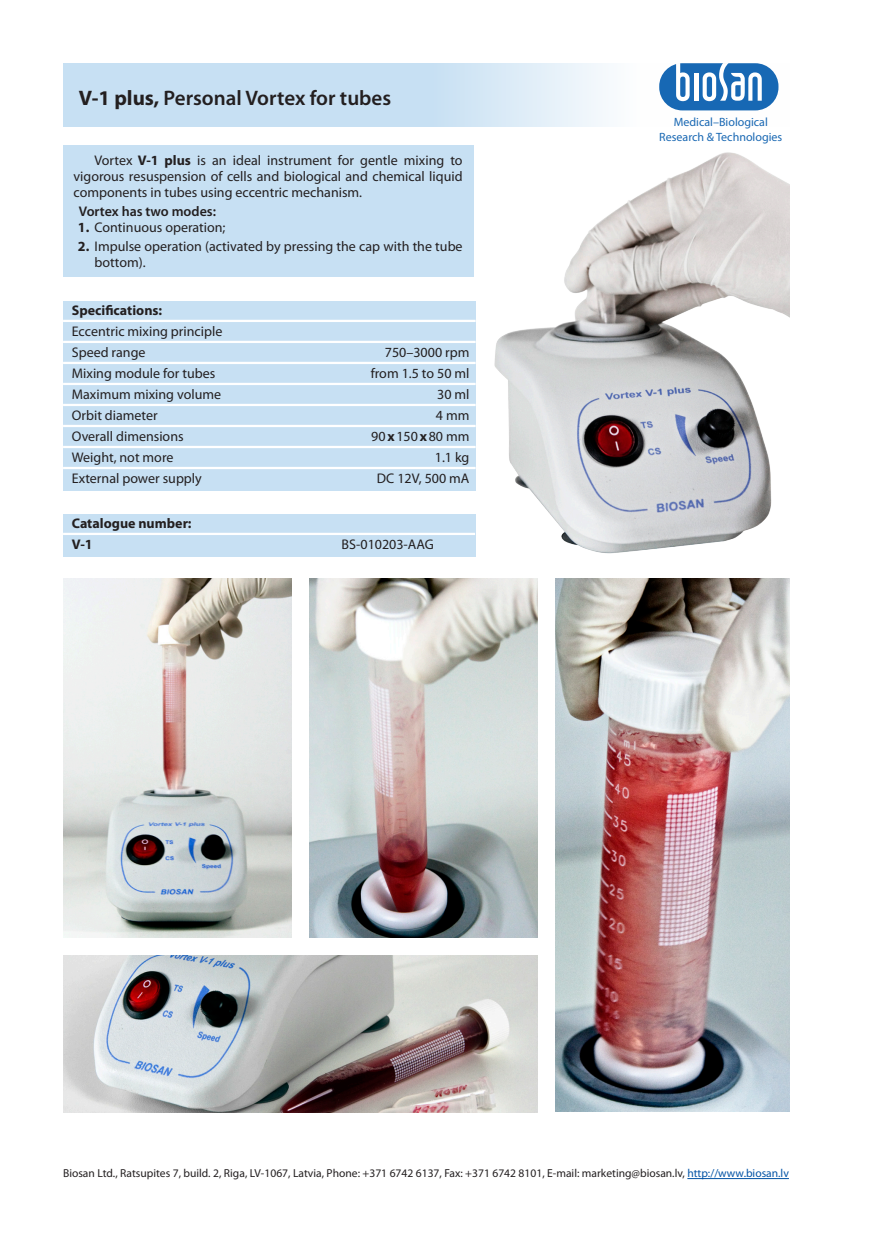
<style>
.page{position:relative;width:874px;height:1241px;background:#fff}
.page>*{position:absolute;margin:0;border:0;box-sizing:border-box;transform-origin:0 0}
.Heading_Product{font:600 21px "Myriad Pro";color:#231f20}
.Specification{font:14px "Myriad Pro";color:#231f20}
.Body{font:14px/15.8px "Myriad Pro";color:#231f20;text-align:justify}
.Numbers{font:14px/15.8px "Myriad Pro";color:#231f20}
.Specification_first{font:700 14px "Myriad Pro";color:#231f20}
.Body-2{font:600 14px "Myriad Pro";color:#231f20}
.Spec_Cat_numb{font:14px "Myriad Pro";color:#231f20}
.Spec_Cat_numb-2{font:700 14px "Myriad Pro";color:#231f20}
.t1{font:12.08px "Myriad Pro";color:#1968b3}
.t2{font:11.55px "Myriad Pro";color:#231f20}
.s1{font-weight:700}
.s2{color:#0353a5}
</style>
<div class="page">
<svg style="left:63px;top:63px;width:716px;height:63px;fill:#c7e0f3"></svg>
<hr style="left:687px;top:1177px;width:101px;height:1px;background:#0353a5">
<div style="left:659px;top:63px;width:119px;height:47px;background:#1768b4;border-radius:23px"></div>
<svg style="left:675px;top:63px;width:14px;height:38px"></svg>
<hr style="left:694px;top:73px;width:4px;height:28px;background:#fff">
<svg style="left:702px;top:63px;width:59px;height:38px"></svg>
<div style="left:63px;top:301px;width:412px;height:189px;background:#c7e0f3"></div>
<hr style="left:63px;top:320px;width:412px;height:2px;background:#fff">
<hr style="left:63px;top:341px;width:412px;height:2px;background:#fff">
<hr style="left:63px;top:362px;width:412px;height:2px;background:#fff">
<hr style="left:63px;top:383px;width:412px;height:2px;background:#fff">
<hr style="left:63px;top:404px;width:412px;height:2px;background:#fff">
<hr style="left:63px;top:425px;width:412px;height:2px;background:#fff">
<hr style="left:63px;top:446px;width:412px;height:2px;background:#fff">
<hr style="left:63px;top:467px;width:412px;height:2px;background:#fff">
<div style="left:63px;top:514px;width:412px;height:42px;background:#c7e0f3"></div>
<hr style="left:63px;top:532px;width:412px;height:3px;background:#fff">
<img style="left:494px;top:152px;width:295px;height:461px">
<img style="left:64px;top:578px;width:227px;height:359px">
<img style="left:555px;top:578px;width:234px;height:533px">
<img style="left:309px;top:578px;width:228px;height:359px">
<img style="left:64px;top:955px;width:473px;height:157px">
<div style="left:63px;top:146px;width:410px;height:131px;background:#c7e0f3"></div>
<p class="Heading_Product" style="left:79px;top:84px;width:314px"><span class="s1">V-1 plus,</span> Personal Vortex for tubes</p>
<p class="Body" style="left:74px;top:152px;width:390px;text-indent:21px">Vortex <span class="s1">V-1 plus</span> is an ideal instrument for gentle mixing to vigorous resuspension of cells and biological and chemical liquid components in tubes using eccentric mechanism.</p>
<p class="Body-2" style="left:79px;top:202px;width:139px">Vortex has two modes:</p>
<p class="Numbers" style="left:78px;top:219px;width:149px"><span class="s1">1.</span> Continuous operation;</p>
<p class="Numbers" style="left:94px;top:238px;width:369px;text-indent:-17px"><span class="s1">2.</span> Impulse operation (activated by pressing the cap with the tube bottom).</p>
<p class="Specification_first" style="left:72px;top:301px;width:92px">Specifications:</p>
<p class="Specification" style="left:72px;top:322px;width:152px">Eccentric mixing principle</p>
<p class="Specification" style="left:72px;top:343px;width:75px">Speed range</p>
<p class="Specification" style="left:384px;top:343px;width:86px">750–3000 rpm</p>
<p class="Specification" style="left:72px;top:364px;width:145px">Mixing module for tubes</p>
<p class="Specification" style="left:370px;top:364px;width:100px">from 1.5 to 50 ml</p>
<p class="Specification" style="left:72px;top:385px;width:151px">Maximum mixing volume</p>
<p class="Specification" style="left:437px;top:385px;width:34px">30 ml</p>
<p class="Specification" style="left:72px;top:406px;width:87px">Orbit diameter</p>
<p class="Specification" style="left:435px;top:406px;width:35px">4 mm</p>
<p class="Specification" style="left:72px;top:427px;width:113px">Overall dimensions</p>
<p class="Specification" style="left:371px;top:427px;width:100px">90<span class="s1">x</span>150<span class="s1">x</span>80 mm</p>
<p class="Specification" style="left:72px;top:448px;width:103px">Weight, not more</p>
<p class="Specification" style="left:434px;top:448px;width:36px">1.1 kg</p>
<p class="Specification" style="left:72px;top:469px;width:131px">External power supply</p>
<p class="Specification" style="left:377px;top:469px;width:94px">DC 12V, 500 mA</p>
<p class="Specification_first" style="left:72px;top:514px;width:121px">Catalogue number:</p>
<p class="Spec_Cat_numb-2" style="left:72px;top:535px;width:22px">V-1</p>
<p class="Spec_Cat_numb" style="left:341px;top:535px;width:94px">BS-010203-AAG</p>
<p class="t1" style="left:673px;top:115px;width:96px">Medical–Biological</p>
<p class="t1" style="left:659px;top:129px;width:124px">Research &amp; Technologies</p>
<p class="t2" style="left:63px;top:1166px;width:727px">Biosan Ltd., Ratsupites 7, build. 2, Riga, LV-1067, Latvia, Phone: +371 6742 6137, Fax: +371 6742 8101, E-mail: marketing@biosan.lv, <span class="s2">http://www.biosan.lv</span></p>
</div>
